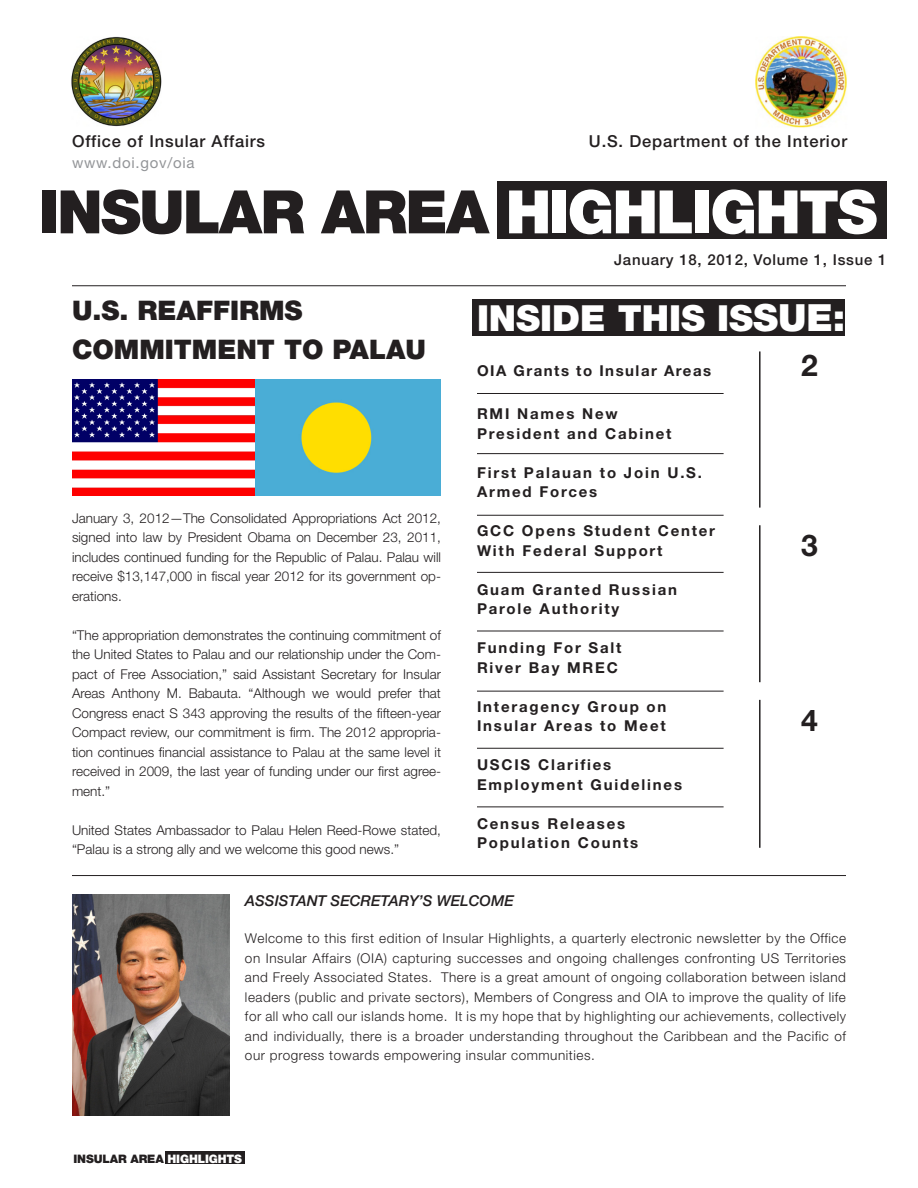
<style>
.page{position:relative;width:918px;height:1188px;background:#fff}
.page>*{position:absolute;margin:0;border:0;box-sizing:border-box;transform-origin:0 0}
.t1{font:900 60px "Helvetica Neue LT Std";letter-spacing:-.03em;color:#231f20}
.t2{font:900 36px "Helvetica Neue LT Std";color:#fff}
.t3{font:700 30px "Helvetica Neue LT Std";color:#231f20}
.t4{font:900 27px/39px "Helvetica Neue LT Std";color:#231f20}
.t5{font:500 16.5px "Helvetica Neue LT Std";letter-spacing:.05em;color:#231f20}
.t6{font:700 15px/19.5px "Helvetica Neue LT Std";letter-spacing:.12em;color:#231f20}
.t7{font:500 15px "Helvetica Neue LT Std";letter-spacing:.05em;color:#231f20}
.t8{font:italic 500 15px "Helvetica Neue LT Std";color:#231f20}
.t9{font:700 15px "Helvetica Neue LT Std";letter-spacing:.1em;color:#231f20}
.t10{font:15px "Helvetica Neue LT Std";letter-spacing:.05em;color:#939598}
.t11{font:300 13.5px/19.5px "Helvetica Neue LT Std";color:#231f20;text-align:justify}
.t12{font:900 11.7px "Helvetica Neue LT Std";letter-spacing:-.01em;color:#231f20}
.s1{color:#fff}
.s2{font-size:37.5px}
</style>
<div class="page">
<div style="left:472px;top:299px;width:372px;height:36px;background:#231f20"></div>
<img style="left:755px;top:36px;width:92px;height:92px">
<div style="left:497px;top:182px;width:389px;height:57px;background:#231f20"></div>
<img style="left:71px;top:36px;width:91px;height:91px">
<img style="left:72px;top:379px;width:369px;height:116px">
<hr style="left:72px;top:285px;width:774px;height:1px;background:#231f20">
<hr style="left:72px;top:875px;width:774px;height:1px;background:#231f20">
<hr style="left:477px;top:393px;width:247px;height:1px;background:#231f20">
<hr style="left:759px;top:351px;width:2px;height:157px;background:#231f20">
<hr style="left:759px;top:525px;width:2px;height:157px;background:#231f20">
<hr style="left:759px;top:700px;width:2px;height:148px;background:#231f20">
<hr style="left:477px;top:453px;width:247px;height:1px;background:#231f20">
<hr style="left:477px;top:515px;width:247px;height:1px;background:#231f20">
<hr style="left:477px;top:572px;width:247px;height:1px;background:#231f20">
<hr style="left:477px;top:631px;width:247px;height:1px;background:#231f20">
<hr style="left:477px;top:691px;width:247px;height:1px;background:#231f20">
<hr style="left:477px;top:748px;width:247px;height:1px;background:#231f20">
<hr style="left:477px;top:807px;width:247px;height:1px;background:#231f20">
<div style="left:165px;top:1151px;width:80px;height:13px;background:#231f20"></div>
<img style="left:72px;top:895px;width:158px;height:221px">
<p class="t5" style="left:72px;top:132px;width:195px">Office of Insular Affairs</p>
<p class="t5" style="left:589px;top:132px;width:260px">U.S. Department of the Interior</p>
<p class="t10" style="left:72px;top:154px;width:124px">www.doi.gov/oia</p>
<p class="t1" style="left:39px;top:176px;width:840px">INSULAR AREA <span class="s1">HIGHLIGHTS</span></p>
<p class="t4" style="left:72px;top:291px;width:356px">U.S. REAFFIRMS<br>COMMITMENT TO PALAU</p>
<p class="t11" style="left:72px;top:508px;width:371px">January 3, 2012—The Consolidated Appropriations Act 2012, signed into law by President Obama on December 23, 2011, includes continued funding for the Republic of Palau. Palau will receive $13,147,000 in fiscal year 2012 for its government op&shy;erations.</p>
<p class="t11" style="left:72px;top:625px;width:371px">“The appropriation demonstrates the continuing commitment of the United States to Palau and our relationship under the Com&shy;pact of Free Association,” said Assistant Secretary for Insular Areas Anthony M. Babauta. “Although we would prefer that Congress enact S 343 approving the results of the fifteen-year Compact review, our commitment is firm. The 2012 appropria&shy;tion continues financial assistance to Palau at the same level it received in 2009, the last year of funding under our first agree&shy;ment.”</p>
<p class="t11" style="left:72px;top:820px;width:370px">United States Ambassador to Palau Helen Reed-Rowe stated, “Palau is a strong ally and we welcome this good news.”</p>
<p class="t7" style="left:614px;top:251px;width:274px">January 18, 2012, Volume 1, Issue 1</p>
<p class="t2" style="left:477px;top:297px;width:370px">INSIDE THIS IS<span class="s2">SUE:</span></p>
<p class="t9" style="left:477px;top:361px;width:236px">OIA Grants to Insular Areas</p>
<p class="t3" style="left:801px;top:347px;width:18px">2</p>
<p class="t6" style="left:477px;top:404px;width:196px">RMI Names New<br>President and Cabinet</p>
<p class="t6" style="left:477px;top:463px;width:227px">First Palauan to Join U.S.<br>Armed Forces</p>
<p class="t6" style="left:477px;top:521px;width:240px">GCC Opens Student Center<br>With Federal Support</p>
<p class="t3" style="left:801px;top:527px;width:18px">3</p>
<p class="t6" style="left:477px;top:580px;width:202px">Guam Granted Russian<br>Parole Authority</p>
<p class="t6" style="left:477px;top:638px;width:146px">Funding For Salt<br>River Bay MREC</p>
<p class="t6" style="left:477px;top:697px;width:191px">Interagency Group on<br>Insular Areas to Meet</p>
<p class="t3" style="left:801px;top:702px;width:18px">4</p>
<p class="t6" style="left:477px;top:755px;width:207px">USCIS Clarifies<br>Employment Guidelines</p>
<p class="t6" style="left:477px;top:814px;width:163px">Census Releases<br>Population Counts</p>
<p class="t8" style="left:245px;top:891px;width:270px">ASSISTANT SECRETARY’S WELCOME</p>
<p class="t11" style="left:245px;top:928px;width:603px">Welcome to this first edition of Insular Highlights, a quarterly electronic newsletter by the Office on Insular Affairs (OIA) capturing successes and ongoing challenges confronting US Territories and Freely Associated States. There is a great amount of ongoing collaboration between island leaders (public and private sectors), Members of Congress and OIA to improve the quality of life for all who call our islands home. It is my hope that by highlighting our achievements, collectively and individually, there is a broader understanding throughout the Caribbean and the Pacific of our progress towards empowering insular communities.</p>
<p class="t12" style="left:73px;top:1151px;width:170px">INSULAR AREA <span class="s1">HIGHLIGHTS</span></p>
</div>
